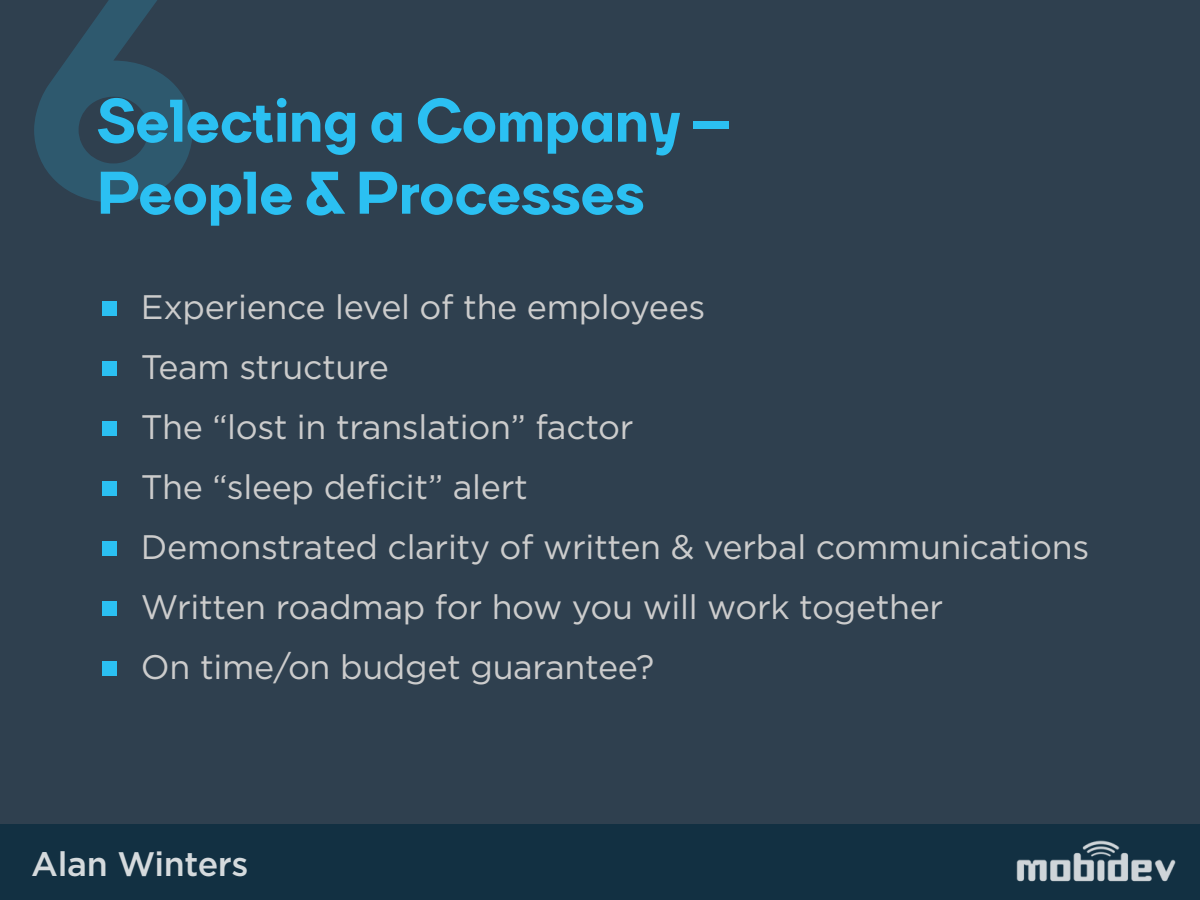
<style>
.page{position:relative;width:1200px;height:900px;background:#2f404f}
.page>*{position:absolute;margin:0;border:0;box-sizing:border-box;transform-origin:0 0}
.t1{font:800 278.2px "TT Firs";color:#2bc0f2}
.t2{font:800 60px/72px "TT Firs";color:#2bc0f2}
.t3{font:34px/60px "Gotham Pro";letter-spacing:-.01em;color:#ccc}
.t4{font:500 34px "Gotham Pro";letter-spacing:-.01em;color:#d5dadd}
</style>
<div class="page">
<div style="left:102px;top:301px;width:16px;height:15px;background:#2bc0f2"></div>
<div style="left:102px;top:541px;width:16px;height:15px;background:#2bc0f2"></div>
<div style="left:102px;top:661px;width:16px;height:15px;background:#2bc0f2"></div>
<div style="left:102px;top:601px;width:16px;height:15px;background:#2bc0f2"></div>
<div style="left:102px;top:481px;width:16px;height:15px;background:#2bc0f2"></div>
<div style="left:102px;top:421px;width:16px;height:15px;background:#2bc0f2"></div>
<div style="left:102px;top:361px;width:16px;height:15px;background:#2bc0f2"></div>
<div style="left:0;top:824px;width:1200px;height:76px;background:#123042"></div>
<img style="left:1016px;top:840px;width:160px;height:42px">
<h1 class="t1" style="left:26px;top:-81px;width:174px">6</h1>
<h2 class="t2" style="left:97px;top:85px;width:634px">Selecting a Company –<br>People &amp; Processes</h2>
<p class="t3" style="left:141px;top:277px;width:950px">Experience level of the employees<br>Team structure<br>The “lost in translation” factor<br>The “sleep deficit” alert<br>Demonstrated clarity of written &amp; verbal communications Written roadmap for how you will work together<br>On time/on budget guarantee?</p>
<p class="t4" style="left:31px;top:845px;width:219px">Alan Winters</p>
</div>
